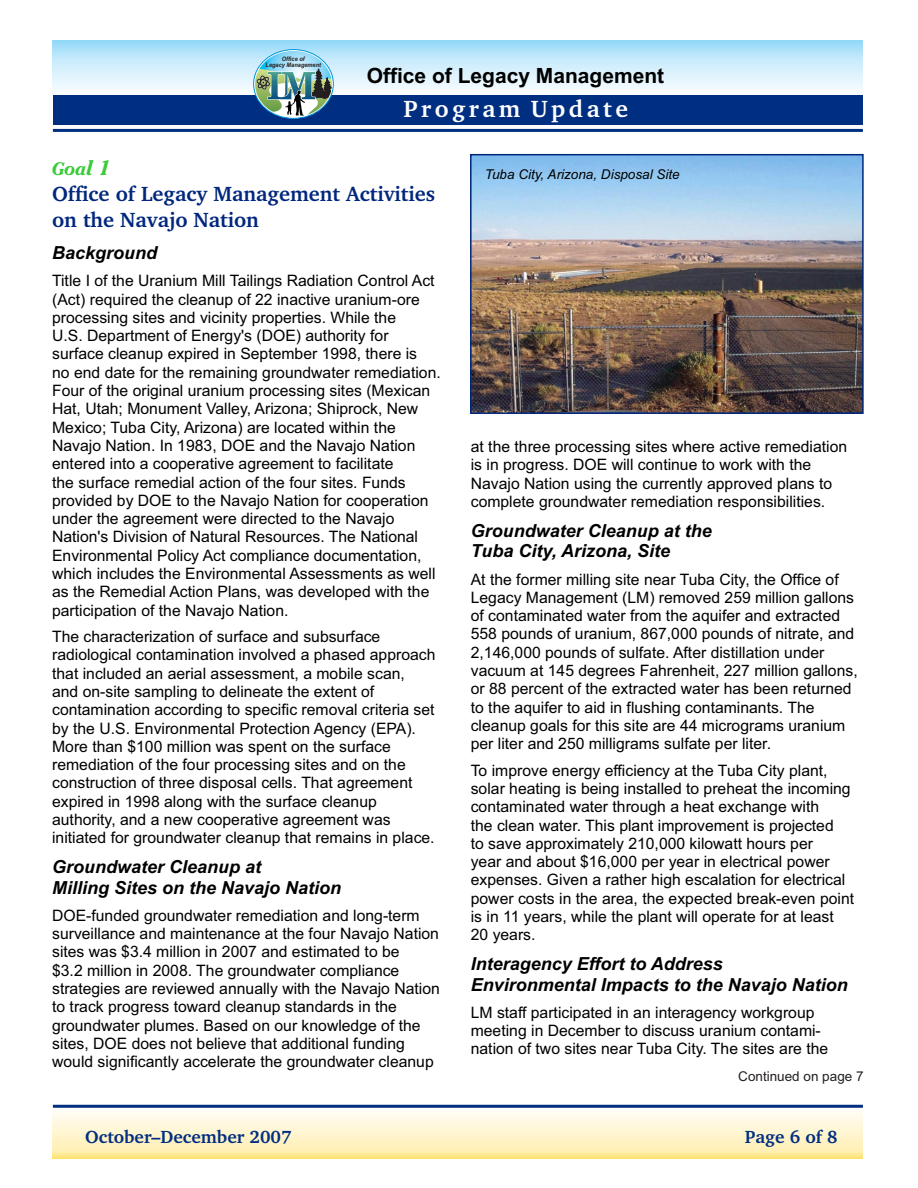
<style>
.page{position:relative;width:918px;height:1188px;background:#fff}
.page>*{position:absolute;margin:0;border:0;box-sizing:border-box;transform-origin:0 0}
.t1{font:700 24px "Charter BT";letter-spacing:.145em;color:#fff}
.t2{font:700 21px/26.2px "Charter BT";color:#00277d}
.t3{font:700 21px "Arial";color:#000}
.t4{font:italic 700 18px/20.9px "Arial";color:#000}
.t5{font:700 18px "Charter BT";color:#002e80}
.t6{font:italic 700 18px "Cheltenham IT Cby BT";color:#38cc38}
.t7{font:15.75px/18.3px "Arial";color:#000}
.t8{font:italic 13.5px "Arial";color:#000}
.t9{font:13.5px "Arial";color:#231f20}
.t10{font:italic 700 6.15px/5.8px "Arial";color:#231f20;text-align:center;scale:.92 1}
.s1{font-size:21px}
</style>
<div class="page">
<svg style="left:53px;top:1111px;width:810px;height:47px;background:#fff4ca"></svg>
<hr style="left:53px;top:1105px;width:810px;height:3px;background:#002e80">
<div style="left:53px;top:40px;width:810px;height:55px;background:linear-gradient(to bottom,#9ddcf9,#fff)"></div>
<div style="left:53px;top:95px;width:810px;height:30px;background:#002e80"></div>
<hr style="left:53px;top:129px;width:810px;height:3px;background:#002e80">
<svg style="left:253px;top:49px;width:81px;height:70px"></svg>
<img style="left:255px;top:51px;width:77px;height:66px">
<img style="left:473px;top:157px;width:388px;height:254px">
<div style="left:470px;top:154px;width:394px;height:260px;border:2px solid #00277d"></div>
<p class="t10" style="left:266px;top:57px;width:62px">Office of<br>Legacy Management</p>
<h2 class="t3" style="left:367px;top:67px;width:299px">Office of Legacy Management</h2>
<h1 class="t1" style="left:404px;top:98px;width:226px">Program Update</h1>
<p class="t6" style="left:52px;top:161px;width:60px">Goa<span class="s1">l 1</span></p>
<h2 class="t2" style="left:52px;top:182px;width:385px">Office of Legacy Management Activities on the Navajo Nation</h2>
<p class="t4" style="left:52px;top:244px;width:107px">Background</p>
<p class="t7" style="left:52px;top:273px;width:390px">Title I of the Uranium Mill Tailings Radiation Control Act (Act) required the cleanup of 22 inactive uranium-ore processing sites and vicinity properties. While the<br>U.S. Department of Energy's (DOE) authority for surface cleanup expired in September 1998, there is<br>no end date for the remaining groundwater remediation.<br>Four of the original uranium processing sites (Mexican Hat, Utah; Monument Valley, Arizona; Shiprock, New Mexico; Tuba City, Arizona) are located within the Navajo Nation. In 1983, DOE and the Navajo Nation entered into a cooperative agreement to facilitate<br>the surface remedial action of the four sites. Funds provided by DOE to the Navajo Nation for cooperation under the agreement were directed to the Navajo Nation's Division of Natural Resources. The National Environmental Policy Act compliance documentation, which includes the Environmental Assessments as well as the Remedial Action Plans, was developed with the participation of the Navajo Nation.</p>
<p class="t7" style="left:52px;top:629px;width:385px">The characterization of surface and subsurface radiological contamination involved a phased approach that included an aerial assessment, a mobile scan,<br>and on-site sampling to delineate the extent of contamination according to specific removal criteria set by the U.S. Environmental Protection Agency (EPA).<br>More than $100 million was spent on the surface remediation of the four processing sites and on the construction of three disposal cells. That agreement expired in 1998 along with the surface cleanup authority, and a new cooperative agreement was initiated for groundwater cleanup that remains in place.</p>
<p class="t4" style="left:52px;top:858px;width:291px">Groundwater Cleanup at<br>Milling Sites on the Navajo Nation</p>
<p class="t7" style="left:52px;top:908px;width:389px">DOE-funded groundwater remediation and long-term surveillance and maintenance at the four Navajo Nation sites was $3.4 million in 2007 and estimated to be<br>$3.2 million in 2008. The groundwater compliance strategies are reviewed annually with the Navajo Nation to track progress toward cleanup standards in the groundwater plumes. Based on our knowledge of the sites, DOE does not believe that additional funding would significantly accelerate the groundwater cleanup</p>
<p class="t8" style="left:485px;top:169px;width:196px">Tuba City, Arizona, Disposal Site</p>
<p class="t7" style="left:471px;top:439px;width:378px">at the three processing sites where active remediation is in progress. DOE will continue to work with the Navajo Nation using the currently approved plans to complete groundwater remediation responsibilities.</p>
<p class="t4" style="left:471px;top:521px;width:243px">Groundwater Cleanup at the<br>Tuba City, Arizona, Site</p>
<p class="t7" style="left:471px;top:571px;width:388px">At the former milling site near Tuba City, the Office of Legacy Management (LM) removed 259 million gallons of contaminated water from the aquifer and extracted 558 pounds of uranium, 867,000 pounds of nitrate, and 2,146,000 pounds of sulfate. After distillation under vacuum at 145 degrees Fahrenheit, 227 million gallons, or 88 percent of the extracted water has been returned to the aquifer to aid in flushing contaminants. The cleanup goals for this site are 44 micrograms uranium per liter and 250 milligrams sulfate per liter.</p>
<p class="t7" style="left:471px;top:762px;width:385px">To improve energy efficiency at the Tuba City plant, solar heating is being installed to preheat the incoming contaminated water through a heat exchange with<br>the clean water. This plant improvement is projected<br>to save approximately 210,000 kilowatt hours per<br>year and about $16,000 per year in electrical power expenses. Given a rather high escalation for electrical power costs in the area, the expected break-even point is in 11 years, while the plant will operate for at least 20 years.</p>
<p class="t4" style="left:471px;top:955px;width:379px">Interagency Effort to Address<br>Environmental Impacts to the Navajo Nation</p>
<p class="t7" style="left:471px;top:1005px;width:359px">LM staff participated in an interagency workgroup meeting in December to discuss uranium contami&shy;nation of two sites near Tuba City. The sites are the</p>
<p class="t9" style="left:738px;top:1071px;width:127px">Continued on page 7</p>
<p class="t5" style="left:85px;top:1129px;width:208px">October–December 2007</p>
<p class="t5" style="left:745px;top:1129px;width:94px">Page 6 of 8</p>
</div>
